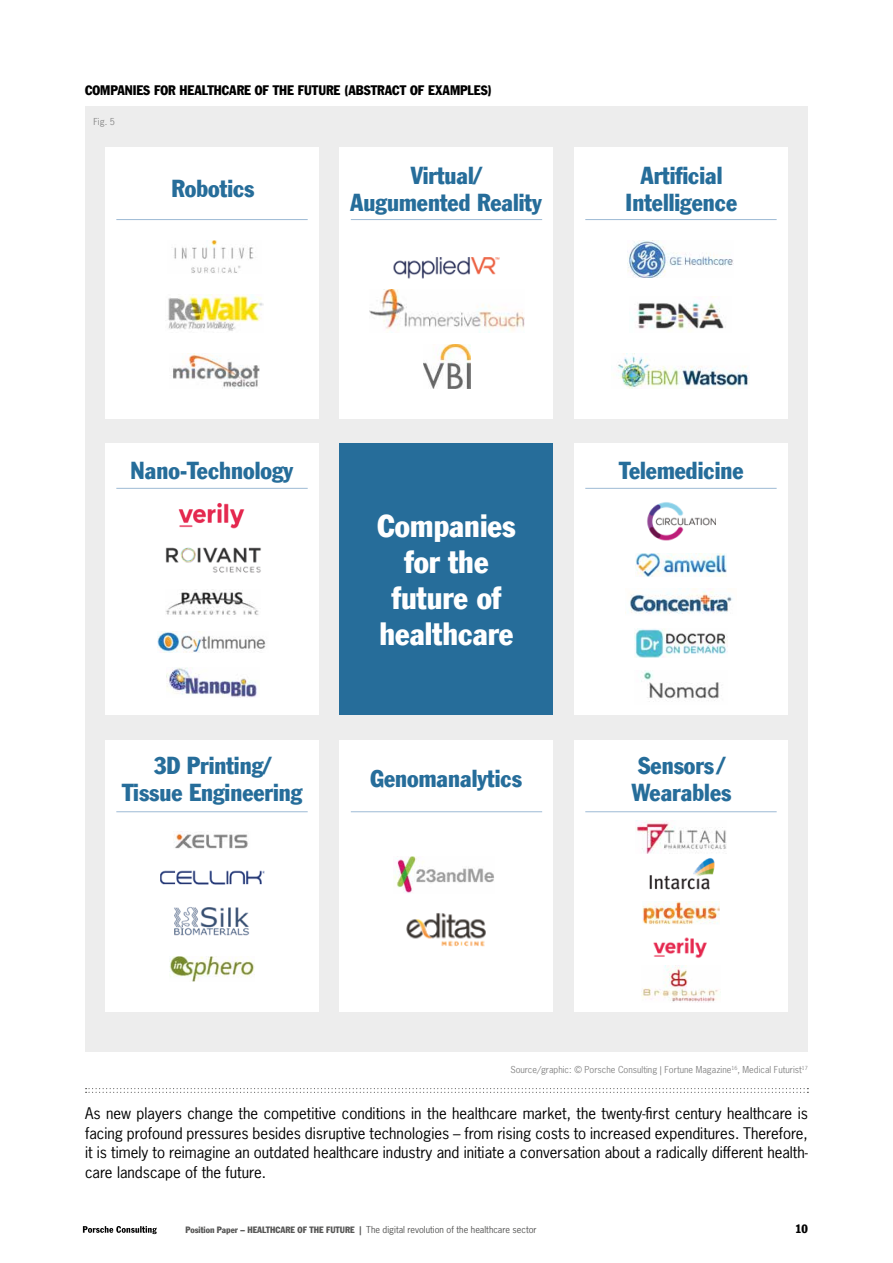
<style>
.page{position:relative;width:893px;height:1263px;background:#fff}
.page>*{position:absolute;margin:0;border:0;box-sizing:border-box;transform-origin:0 0}
.t1{font:condensed 31.5px/36px "Frank Gothfor Porsche Com";color:#fff;text-align:center}
.t2{font:condensed 24px/27px "Frank Gothfor Porsche Com";color:#266d9a;text-align:center}
.t3{font:15px/19.5px "News Gothfor Porsche Com";color:#000;text-align:justify}
.t4{font:condensed 13.5px "Frank Gothfor Porsche Com";letter-spacing:-.005em;color:#000}
.t5{font:condensed 12px "Frank Gothfor Porsche Com";color:#000}
.t6{font:9px "News Gothfor Porsche Com";color:#575756}
.t7{font:9px "News Gothfor Porsche Com";color:#878787}
.s1{font-family:"Frank Gothfor Porsche Com";font-stretch:condensed}
</style>
<div class="page">
<svg style="left:83px;top:1226px;width:74px;height:8px"></svg>
<div style="left:85px;top:107px;width:723px;height:945px;background:#ededed"></div>
<div style="left:105px;top:147px;width:214px;height:271px;background:#fff"></div>
<div style="left:340px;top:147px;width:213px;height:271px;background:#fff"></div>
<div style="left:574px;top:147px;width:214px;height:271px;background:#fff"></div>
<div style="left:105px;top:443px;width:214px;height:272px;background:#fff"></div>
<div style="left:340px;top:443px;width:213px;height:272px;background:#266d9a"></div>
<div style="left:574px;top:443px;width:214px;height:272px;background:#fff"></div>
<div style="left:105px;top:740px;width:214px;height:271px;background:#fff"></div>
<div style="left:340px;top:740px;width:213px;height:271px;background:#fff"></div>
<div style="left:574px;top:740px;width:214px;height:271px;background:#fff"></div>
<svg style="left:86px;top:1088px;width:722px;height:5px"></svg>
<img style="left:647px;top:502px;width:69px;height:38px">
<img style="left:625px;top:589px;width:108px;height:25px">
<img style="left:636px;top:553px;width:90px;height:23px">
<img style="left:635px;top:628px;width:92px;height:29px">
<img style="left:641px;top:670px;width:78px;height:31px">
<img style="left:617px;top:354px;width:132px;height:34px">
<img style="left:632px;top:296px;width:94px;height:33px">
<img style="left:628px;top:240px;width:105px;height:38px">
<img style="left:423px;top:344px;width:47px;height:44px">
<img style="left:369px;top:290px;width:155px;height:42px">
<img style="left:393px;top:257px;width:107px;height:22px">
<img style="left:173px;top:353px;width:86px;height:35px">
<img style="left:168px;top:294px;width:96px;height:37px">
<img style="left:174px;top:241px;width:80px;height:32px">
<img style="left:178px;top:503px;width:67px;height:26px">
<img style="left:165px;top:547px;width:96px;height:26px">
<img style="left:166px;top:589px;width:93px;height:26px">
<img style="left:157px;top:631px;width:109px;height:21px">
<img style="left:166px;top:667px;width:91px;height:30px">
<img style="left:174px;top:833px;width:74px;height:16px">
<img style="left:160px;top:870px;width:105px;height:15px">
<img style="left:174px;top:907px;width:76px;height:29px">
<img style="left:169px;top:956px;width:86px;height:26px">
<img style="left:394px;top:856px;width:100px;height:37px">
<img style="left:406px;top:913px;width:80px;height:34px">
<img style="left:636px;top:821px;width:91px;height:32px">
<img style="left:649px;top:858px;width:65px;height:32px">
<img style="left:642px;top:901px;width:78px;height:23px">
<img style="left:653px;top:937px;width:54px;height:21px">
<img style="left:642px;top:966px;width:76px;height:36px">
<hr style="left:116px;top:488px;width:192px;height:1px;background:#9dbad5">
<hr style="left:116px;top:811px;width:192px;height:1px;background:#9dbad5">
<hr style="left:116px;top:219px;width:192px;height:1px;background:#9dbad5">
<hr style="left:351px;top:219px;width:191px;height:1px;background:#9dbad5">
<hr style="left:351px;top:811px;width:191px;height:1px;background:#9dbad5">
<hr style="left:585px;top:488px;width:192px;height:1px;background:#9dbad5">
<hr style="left:585px;top:219px;width:192px;height:1px;background:#9dbad5">
<hr style="left:585px;top:811px;width:192px;height:1px;background:#9dbad5">
<p class="t4" style="left:85px;top:82px;width:408px">COMPANIES FOR HEALTHCARE OF THE FUTURE (ABSTRACT OF EXAMPLES)</p>
<p class="t7" style="left:94px;top:116px;width:23px">Fig. 5</p>
<h2 class="t2" style="left:171px;top:175px;width:85px">Robotics</h2>
<h2 class="t2" style="left:350px;top:162px;width:193px">Virtual/<br>Augumented Reality</h2>
<h2 class="t2" style="left:626px;top:162px;width:113px">Artificial<br>Intelligence</h2>
<h2 class="t2" style="left:131px;top:457px;width:164px">Nano-Technology</h2>
<h2 class="t2" style="left:122px;top:752px;width:182px">3D Printing/<br>Tissue Engineering</h2>
<h1 class="t1" style="left:377px;top:508px;width:140px">Companies for the future of healthcare</h1>
<h2 class="t2" style="left:370px;top:765px;width:153px">Genomanalytics</h2>
<h2 class="t2" style="left:619px;top:457px;width:126px">Telemedicine</h2>
<h2 class="t2" style="left:631px;top:752px;width:101px;text-align:left">Sensors /<br>Wearables</h2>
<p class="t7" style="left:510px;top:1064px;width:299px">Source/graphic: © Porsche Consulting | Fortune Magazine<sup>16</sup>, Medical Futurist<sup>17</sup></p>
<p class="t3" style="left:85px;top:1104px;width:724px">As new players change the competitive conditions in the healthcare market, the twenty-first century healthcare is facing profound pressures besides disruptive technologies – from rising costs to increased expenditures. Therefore, it is timely to reimagine an outdated healthcare industry and initiate a conversation about a radically different health&shy;care landscape of the future.</p>
<p class="t6" style="left:185px;top:1224px;width:353px"><span class="s1">Position Paper – HEALTHCARE OF THE FUTURE |</span> The digital revolution of the healthcare sector</p>
<p class="t5" style="left:795px;top:1222px;width:14px">10</p>
</div>
